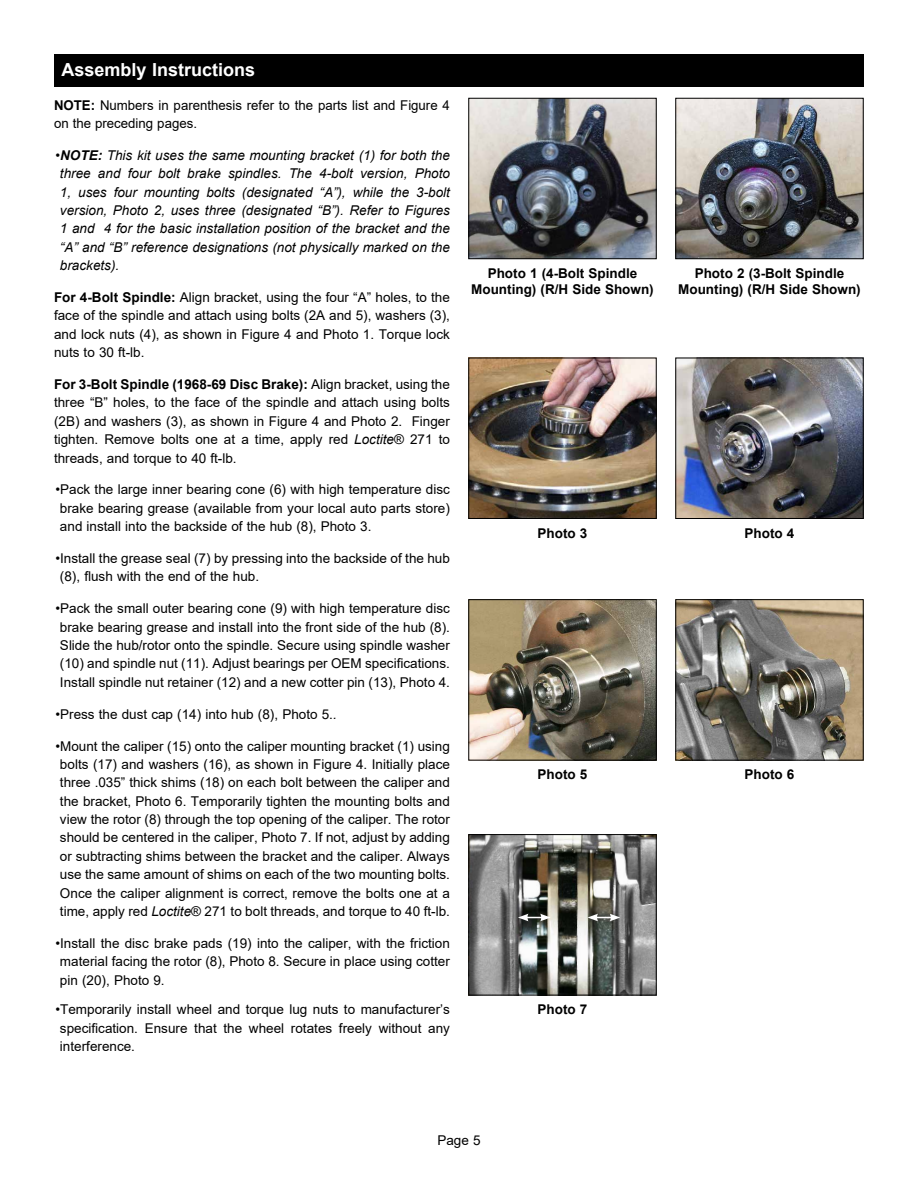
<style>
.page{position:relative;width:918px;height:1188px;background:#fff}
.page>*{position:absolute;margin:0;border:0;box-sizing:border-box;transform-origin:0 0}
.t1{font:700 18px "Arial";color:#fff}
.t2{font:13.5px/18.3px "Arial";color:#000;text-align:justify}
.t3{font:italic 13.5px/18.3px "Arial";color:#000;text-align:justify}
.t4{font:700 13.5px/16.2px "Arial";color:#000;text-align:center}
.s1{font-weight:700}
.s2{font-style:normal}
.s3{font-style:italic}
</style>
<div class="page">
<div style="left:54px;top:54px;width:810px;height:32px;background:#000"></div>
<img style="left:470px;top:100px;width:185px;height:157px">
<div style="left:468px;top:98px;width:189px;height:161px;border:1px solid #000"></div>
<img style="left:677px;top:100px;width:185px;height:157px">
<div style="left:675px;top:98px;width:189px;height:161px;border:1px solid #000"></div>
<img style="left:470px;top:360px;width:185px;height:157px">
<div style="left:468px;top:358px;width:189px;height:161px;border:1px solid #000"></div>
<img style="left:677px;top:360px;width:185px;height:157px">
<div style="left:675px;top:358px;width:189px;height:161px;border:1px solid #000"></div>
<img style="left:677px;top:601px;width:185px;height:158px">
<div style="left:675px;top:599px;width:189px;height:162px;border:1px solid #000"></div>
<img style="left:470px;top:601px;width:185px;height:158px">
<div style="left:468px;top:599px;width:189px;height:162px;border:1px solid #000"></div>
<img style="left:470px;top:836px;width:185px;height:157px">
<div style="left:468px;top:834px;width:189px;height:161px;border:1px solid #000"></div>
<svg style="left:518px;top:914px;width:33px;height:7px"></svg>
<svg style="left:588px;top:914px;width:32px;height:7px"></svg>
<h1 class="t1" style="left:62px;top:57px;width:195px">Assembly Instructions</h1>
<p class="t2" style="left:54px;top:96px;width:397px"><span class="s1">NOTE:</span> Numbers in parenthesis refer to the parts list and Figure 4 on the preceding pages.</p>
<p class="t3" style="left:60px;top:146px;width:392px;text-indent:-4px"><span class="s2">•</span><span class="s1">NOTE:</span> This kit uses the same mounting bracket (1) for both the three and four bolt brake spindles. The 4-bolt version, Photo 1, uses four mounting bolts (designated “A”), while the 3-bolt version, Photo 2, uses three (designated “B”). Refer to Figures 1 and 4 for the basic installation position of the bracket and the “A” and “B” reference designations (not physically marked on the brackets).</p>
<p class="t2" style="left:54px;top:288px;width:398px"><span class="s1">For 4-Bolt Spindle:</span> Align bracket, using the four “A” holes, to the face of the spindle and attach using bolts (2A and 5), washers (3), and lock nuts (4), as shown in Figure 4 and Photo 1. Torque lock nuts to 30 ft-lb.</p>
<p class="t2" style="left:54px;top:375px;width:398px"><span class="s1">For 3-Bolt Spindle (1968-69 Disc Brake):</span> Align bracket, using the three “B” holes, to the face of the spindle and attach using bolts (2B) and washers (3), as shown in Figure 4 and Photo 2. Finger tighten. Remove bolts one at a time, apply red <span class="s3">Loctite</span>® 271 to threads, and torque to 40 ft-lb.</p>
<p class="t2" style="left:60px;top:480px;width:392px;text-indent:-4px">•Pack the large inner bearing cone (6) with high temperature disc brake bearing grease (available from your local auto parts store) and install into the backside of the hub (8), Photo 3.</p>
<p class="t2" style="left:60px;top:549px;width:391px;text-indent:-4px">•Install the grease seal (7) by pressing into the backside of the hub (8), flush with the end of the hub.</p>
<p class="t2" style="left:56px;top:599px;width:396px;text-align:center">•Pack the small outer bearing cone (9) with high temperature disc brake bearing grease and install into the front side of the hub (8).<br>Slide the hub/rotor onto the spindle. Secure using spindle washer (10) and spindle nut (11). Adjust bearings per OEM specifications.<br>Install spindle nut retainer (12) and a new cotter pin (13), Photo 4.</p>
<p class="t2" style="left:56px;top:705px;width:283px">•Press the dust cap (14) into hub (8), Photo 5.<span class="s3">.</span></p>
<p class="t2" style="left:56px;top:737px;width:396px;text-align:center">•Mount the caliper (15) onto the caliper mounting bracket (1) using bolts (17) and washers (16), as shown in Figure 4. Initially place three .035” thick shims (18) on each bolt between the caliper and the bracket, Photo 6. Temporarily tighten the mounting bolts and view the rotor (8) through the top opening of the caliper. The rotor should be centered in the caliper, Photo 7. If not, adjust by adding or subtracting shims between the bracket and the caliper. Always use the same amount of shims on each of the two mounting bolts.<br>Once the caliper alignment is correct, remove the bolts one at a time, apply red <span class="s3">Loctite</span>® 271 to bolt threads, and torque to 40 ft-lb.</p>
<p class="t2" style="left:60px;top:934px;width:391px;text-indent:-4px">•Install the disc brake pads (19) into the caliper, with the friction material facing the rotor (8), Photo 8. Secure in place using cotter pin (20), Photo 9.</p>
<p class="t2" style="left:60px;top:1000px;width:391px;text-indent:-4px">•Temporarily install wheel and torque lug nuts to manufacturer’s specification. Ensure that the wheel rotates freely without any interference.</p>
<p class="t4" style="left:471px;top:265px;width:184px">Photo 1 (4-Bolt Spindle<br>Mounting) (R/H Side Shown)</p>
<p class="t4" style="left:678px;top:265px;width:184px">Photo 2 (3-Bolt Spindle<br>Mounting) (R/H Side Shown)</p>
<p class="t4" style="left:538px;top:525px;width:51px">Photo 3</p>
<p class="t4" style="left:745px;top:525px;width:51px">Photo 4</p>
<p class="t4" style="left:538px;top:767px;width:51px">Photo 5</p>
<p class="t4" style="left:745px;top:767px;width:51px">Photo 6</p>
<p class="t4" style="left:538px;top:1002px;width:51px">Photo 7</p>
<p class="t2" style="left:437px;top:1131px;width:45px">Page 5</p>
</div>
